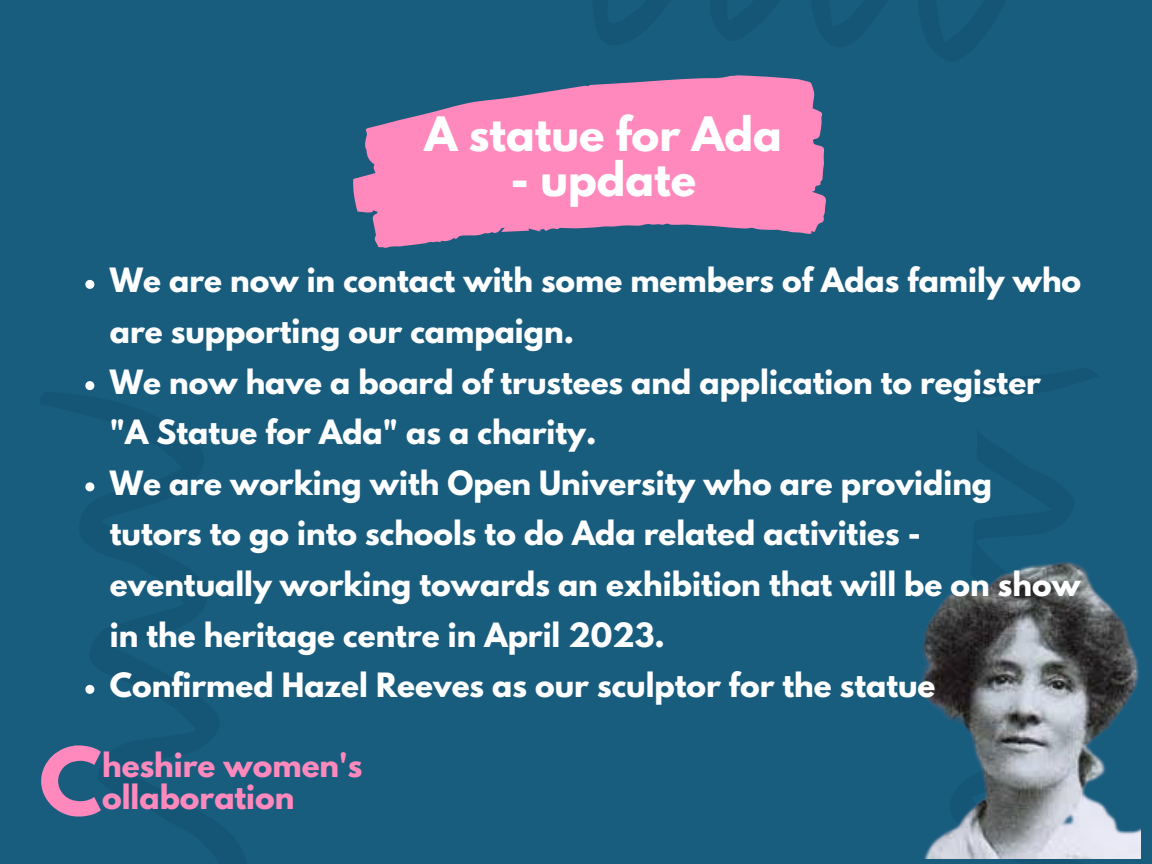
<style>
.page{position:relative;width:1152px;height:864px;background:#195d7e}
.page>*{position:absolute;margin:0;border:0;box-sizing:border-box;transform-origin:0 0}
.t1{font:700 83.25px "League Spartan";color:#ff89bc}
.t2{font:700 42px "League Spartan";color:#fff}
.t3{font:700 29.7px/50.7px "League Spartan";color:#fff}
.t4{font:700 29.7px "League Spartan";color:#ff89bc}
</style>
<div class="page">
<svg style="left:353px;top:75px;width:473px;height:173px;fill:#ff89bc"></svg>
<img style="left:921px;top:562px;width:220px;height:297px">
<svg style="left:85px;top:280px;width:9px;height:9px"></svg>
<svg style="left:85px;top:381px;width:9px;height:9px"></svg>
<svg style="left:85px;top:482px;width:9px;height:9px"></svg>
<svg style="left:85px;top:685px;width:9px;height:9px"></svg>
<h2 class="t2" style="left:425px;top:113px;width:359px">A statue for Ada</h2>
<h2 class="t2" style="left:511px;top:158px;width:187px">- update</h2>
<p class="t3" style="left:110px;top:259px;width:973px">We are now in contact with some members of Adas family who are supporting our campaign.<br>We now have a board of trustees and application to register "A Statue for Ada" as a charity.<br>We are working with Open University who are providing tutors to go into schools to do Ada related activities - eventually working towards an exhibition that will be on show in the heritage centre in April 2023.<br>Confirmed Hazel Reeves as our sculptor for the statue</p>
<h1 class="t1" style="left:39px;top:740px;width:64px">C</h1>
<p class="t4" style="left:102px;top:750px;width:262px">heshire women's</p>
<p class="t4" style="left:102px;top:782px;width:194px">ollaboration</p>
</div>
